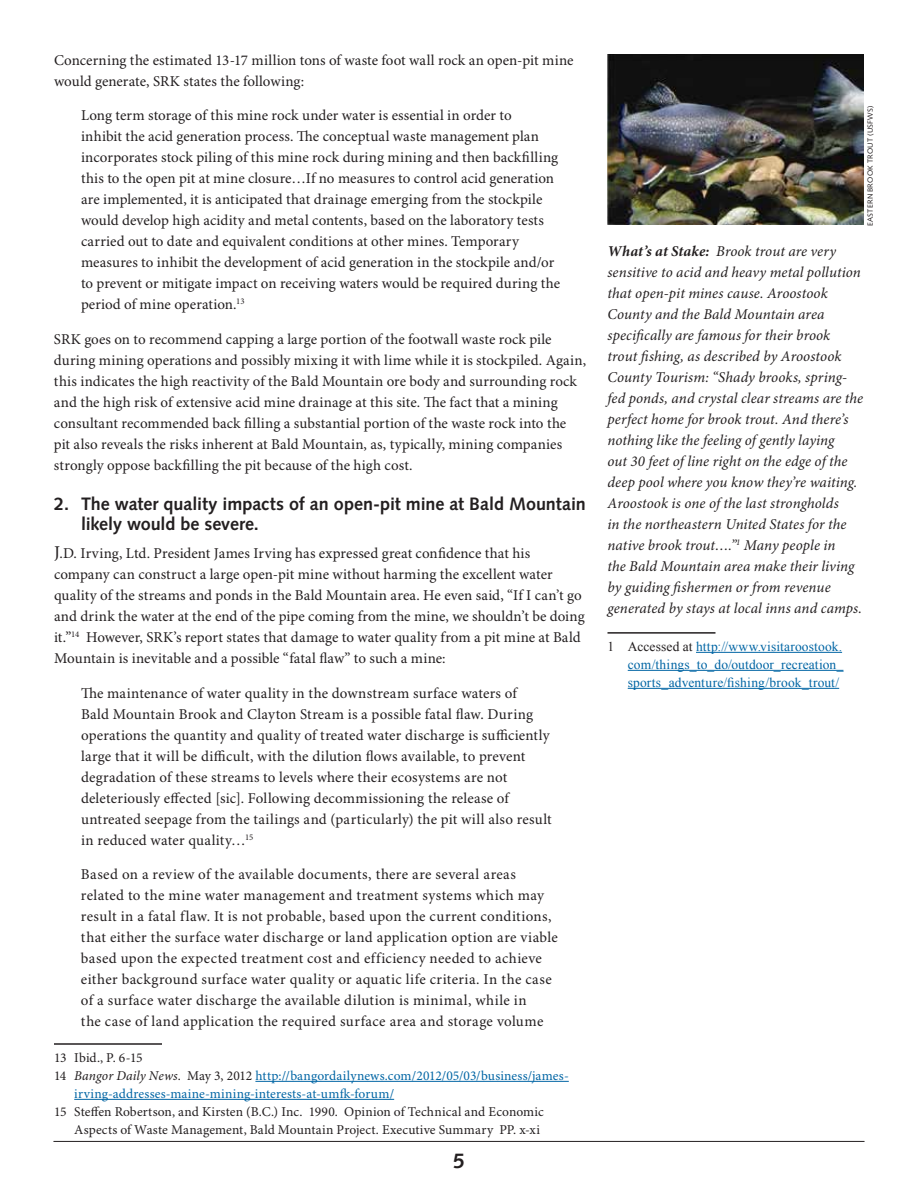
<style>
.page{position:relative;width:918px;height:1188px;background:#fff}
.page>*{position:absolute;margin:0;border:0;box-sizing:border-box;transform-origin:0 0}
.t1{font:700 21px "Syntax LT Std";color:#231f20}
.t2{font:700 18px/19.8px "Syntax LT Std";letter-spacing:-.005em;color:#231f20}
.t3{font:15px/21px "Minion Pro";letter-spacing:.01em;color:#231f20}
.t4{font:italic 15px/21px "Minion Pro";letter-spacing:.005em;color:#231f20}
.t5{font:13.5px/18px "Minion Pro";letter-spacing:.01em;color:#231f20;text-align:right}
.t6{font:13.5px "Minion Pro";letter-spacing:.01em;color:#0065a4}
.t7{font:13.5px/18px "Times New Roman";letter-spacing:.01em;color:#0065a4;text-align:justify}
.t8{font:7.5px "Syntax LT Std";letter-spacing:.03em;color:#231f20}
.s1{font-size:18px}
.s2{color:#231f20}
.s3{font-style:italic;color:#231f20}
.s4{font-weight:700}
</style>
<div class="page">
<hr style="left:53px;top:1141px;width:812px;height:1px;background:#231f20">
<hr style="left:54px;top:1043px;width:108px;height:2px;background:#231f20">
<hr style="left:255px;top:1081px;width:314px;height:1px;background:#0065a4">
<hr style="left:74px;top:1099px;width:320px;height:1px;background:#0065a4">
<hr style="left:608px;top:632px;width:108px;height:2px;background:#231f20">
<hr style="left:696px;top:652px;width:146px;height:1px;background:#0065a4">
<hr style="left:628px;top:670px;width:215px;height:1px;background:#0065a4">
<hr style="left:628px;top:688px;width:211px;height:1px;background:#0065a4">
<img style="left:608px;top:54px;width:256px;height:171px">
<p class="t3" style="left:54px;top:50px;width:521px">Concerning the estimated 13-17 million tons of waste foot wall rock an open-pit mine would generate, SRK states the following:</p>
<p class="t3" style="left:81px;top:106px;width:481px">Long term storage of this mine rock under water is essential in order to<br>inhibit the acid generation process. The conceptual waste management plan incorporates stock piling of this mine rock during mining and then backfilling this to the open pit at mine closure…If no measures to control acid generation are implemented, it is anticipated that drainage emerging from the stockpile would develop high acidity and metal contents, based on the laboratory tests carried out to date and equivalent conditions at other mines. Temporary measures to inhibit the development of acid generation in the stockpile and/or to prevent or mitigate impact on receiving waters would be required during the period of mine operation.<sup>13</sup></p>
<p class="t3" style="left:54px;top:329px;width:534px">SRK goes on to recommend capping a large portion of the footwall waste rock pile during mining operations and possibly mixing it with lime while it is stockpiled. Again, this indicates the high reactivity of the Bald Mountain ore body and surrounding rock and the high risk of extensive acid mine drainage at this site. The fact that a mining consultant recommended back filling a substantial portion of the waste rock into the pit also reveals the risks inherent at Bald Mountain, as, typically, mining companies strongly oppose backfilling the pit because of the high cost.</p>
<p class="t2" style="left:81px;top:494px;width:506px;text-indent:-27px">2. The water quality impacts of an open-pit mine at Bald Mountain likely would be severe.</p>
<p class="t3" style="left:54px;top:543px;width:532px"><span class="s1">J</span>.D. Irving, Ltd. President James Irving has expressed great confidence that his company can construct a large open-pit mine without harming the excellent water quality of the streams and ponds in the Bald Mountain area. He even said, “If I can’t go and drink the water at the end of the pipe coming from the mine, we shouldn’t be doing it.”<sup>14</sup> However, SRK’s report states that damage to water quality from a pit mine at Bald Mountain is inevitable and a possible “fatal flaw” to such a mine:</p>
<p class="t3" style="left:81px;top:683px;width:472px">The maintenance of water quality in the downstream surface waters of<br>Bald Mountain Brook and Clayton Stream is a possible fatal flaw. During operations the quantity and quality of treated water discharge is sufficiently large that it will be difficult, with the dilution flows available, to prevent degradation of these streams to levels where their ecosystems are not deleteriously effected [sic]. Following decommissioning the release of untreated seepage from the tailings and (particularly) the pit will also result in reduced water quality…<sup>15</sup></p>
<p class="t3" style="left:81px;top:864px;width:478px">Based on a review of the available documents, there are several areas related to the mine water management and treatment systems which may result in a fatal flaw. It is not probable, based upon the current conditions, that either the surface water discharge or land application option are viable based upon the expected treatment cost and efficiency needed to achieve either background surface water quality or aquatic life criteria. In the case of a surface water discharge the available dilution is minimal, while in<br>the case of land application the required surface area and storage volume</p>
<p class="t5" style="left:54px;top:1049px;width:90px">13 Ibid., P. 6-15</p>
<p class="t6" style="left:54px;top:1068px;width:516px"><span class="s2">14</span> <span class="s3">Bangor Daily News</span><span class="s2">. May 3, 2012</span> http://bangordailynews.com/2012/05/03/business/james-</p>
<p class="t6" style="left:74px;top:1086px;width:321px">irving-addresses-maine-mining-interests-at-umfk-forum/</p>
<p class="t5" style="left:54px;top:1103px;width:491px">15 Steffen Robertson, and Kirsten (B.C.) Inc. 1990. Opinion of Technical and Economic<br>Aspects of Waste Management, Bald Mountain Project. Executive Summary PP. x-xi</p>
<h1 class="t1" style="left:453px;top:1149px;width:13px">5</h1>
<p class="t8" style="left:866px;top:226px;width:122px;rotate:-90deg">EASTERN BROOK TROUT (USFWS)</p>
<p class="t4" style="left:608px;top:241px;width:257px"><span class="s4">What’s at Stake:</span> Brook trout are very sensitive to acid and heavy metal pollution that open-pit mines cause. Aroostook County and the Bald Mountain area specifically are famous for their brook trout fishing, as described by Aroostook County Tourism: “Shady brooks, spring&shy;fed ponds, and crystal clear streams are the perfect home for brook trout. And there’s nothing like the feeling of gently laying<br>out 30 feet of line right on the edge of the deep pool where you know they’re waiting.<br>Aroostook is one of the last strongholds<br>in the northeastern United States for the native brook trout….”<sup>1</sup> Many people in<br>the Bald Mountain area make their living by guiding fishermen or from revenue generated by stays at local inns and camps.</p>
<p class="t7" style="left:628px;top:637px;width:217px;text-indent:-20px"><span class="s2">1 Accessed at</span> http://www.visitaroostook. com/things_to_do/outdoor_recreation_ sports_adventure/fishing/brook_trout/</p>
</div>
